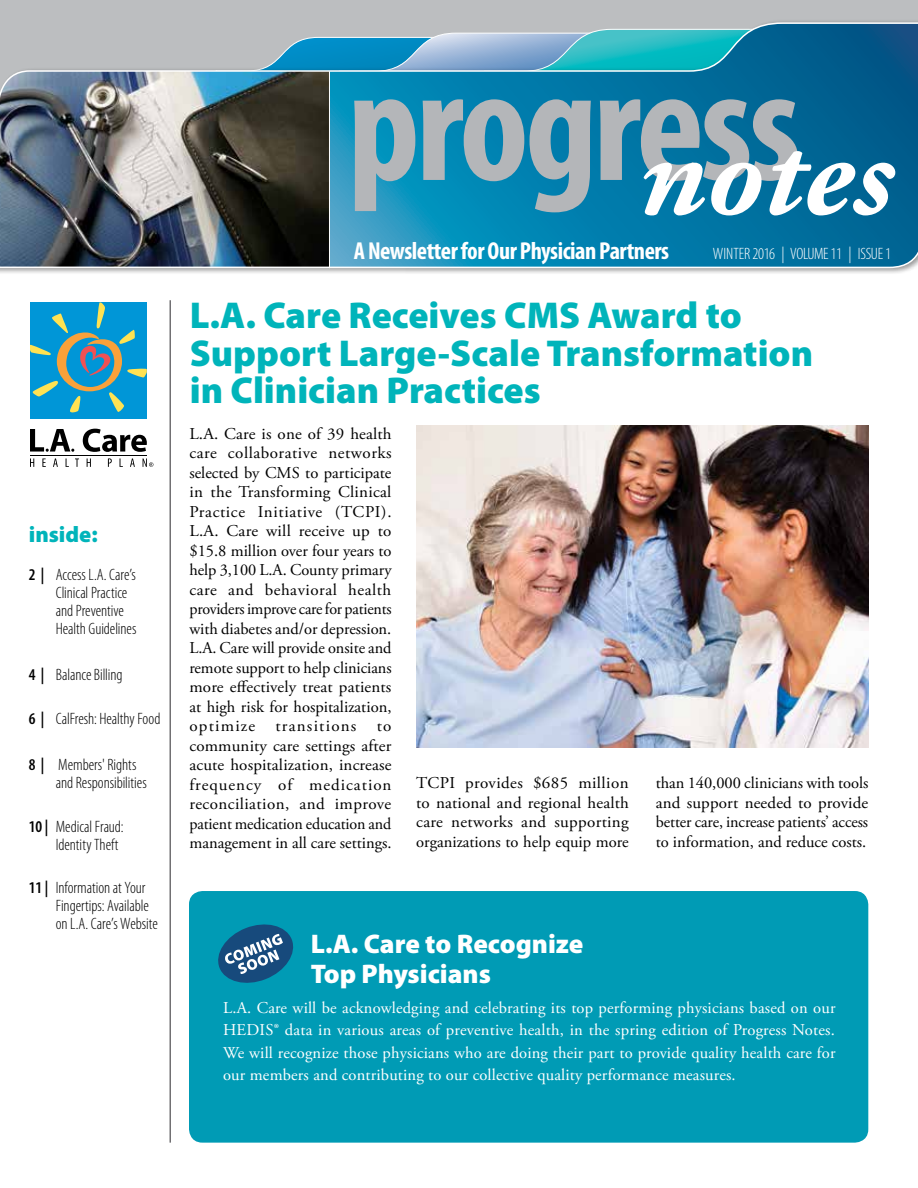
<style>
.page{position:relative;width:918px;height:1188px;background:#fff}
.page>*{position:absolute;margin:0;border:0;box-sizing:border-box;transform-origin:0 0}
.t1{font:900 37.5px/37.5px "Myriad Pro";color:#00b4ba}
.t2{font:900 27px/30px "Myriad Pro";color:#fff}
.t3{font:700 condensed 24.6px "Myriad Pro";letter-spacing:-.02em;color:#fff}
.t4{font:900 22.5px "Myriad Pro";color:#00b4ba}
.t5{font:16.5px/19.5px "Adobe Garamond Pro";color:#000;text-align:justify}
.t6{font:16.5px/22.5px "Adobe Garamond Pro";letter-spacing:.01em;color:#fff;text-align:justify}
.t7{font:300 condensed 16.5px/18px "Myriad Pro";letter-spacing:-.005em;color:#000}
.t8{font:300 condensed 16.5px "Myriad Pro";letter-spacing:-.02em;color:#fff}
.s1{font-weight:600}
</style>
<div class="page">
<div style="left:189px;top:891px;width:679px;height:252px;background:#009bb5;border-radius:14px"></div>
<hr style="left:170px;top:300px;width:1px;height:843px;background:#717073">
<div style="left:30px;top:303px;width:117px;height:116px;background:#0096d7"></div>
<svg style="left:30px;top:304px;width:117px;height:109px"></svg>
<svg style="left:30px;top:429px;width:44px;height:23px"></svg>
<svg style="left:83px;top:429px;width:64px;height:23px"></svg>
<hr style="left:30px;top:455px;width:117px;height:1px;background:#000">
<svg style="left:30px;top:458px;width:4px;height:9px"></svg>
<svg style="left:42px;top:458px;width:4px;height:9px"></svg>
<svg style="left:53px;top:458px;width:5px;height:9px"></svg>
<svg style="left:75px;top:458px;width:4px;height:9px"></svg>
<svg style="left:87px;top:458px;width:4px;height:9px"></svg>
<svg style="left:108px;top:458px;width:4px;height:9px"></svg>
<svg style="left:130px;top:458px;width:5px;height:9px"></svg>
<svg style="left:143px;top:458px;width:10px;height:9px"></svg>
<div style="left:0;top:0;width:918px;height:19px;background:#bcbec0"></div>
<img style="left:0;top:22px;width:918px;height:282px">
<svg style="left:354px;top:99px;width:61px;height:112px;background:#77a9ba"></svg>
<svg style="left:423px;top:99px;width:101px;height:82px;background:#74a4b6"></svg>
<svg style="left:530px;top:99px;width:61px;height:113px;background:#7aa3b5"></svg>
<svg style="left:600px;top:99px;width:295px;height:116px"></svg>
<hr style="left:329px;top:71px;width:1px;height:197px;background:#fff">
<div style="left:190px;top:300px;width:678px;height:113px;background:#fff"></div>
<img style="left:416px;top:425px;width:452px;height:323px">
<svg style="left:218px;top:924px;width:76px;height:59px"></svg>
<h3 class="t4" style="left:29px;top:520px;width:70px">inside:</h3>
<p class="t7" style="left:56px;top:565px;width:82px;text-indent:-27px"><span class="s1">2 |</span> Access L.A. Care’s<br>Clinical Practice and Preventive<br>Health Guidelines</p>
<p class="t7" style="left:29px;top:666px;width:95px"><span class="s1">4 |</span> Balance Billing</p>
<p class="t7" style="left:29px;top:709px;width:133px"><span class="s1">6 |</span> CalFresh: Healthy Food</p>
<p class="t7" style="left:56px;top:756px;width:93px;text-indent:-27px"><span class="s1">8 |</span> Members' Rights and Responsibilities</p>
<p class="t7" style="left:56px;top:817px;width:69px;text-indent:-27px"><span class="s1">10 |</span> Medical Fraud:<br>Identity Theft</p>
<p class="t7" style="left:56px;top:879px;width:104px;text-indent:-27px"><span class="s1">11 |</span> Information at Your<br>Fingertips: Available on L.A. Care’s Website</p>
<h3 class="t3" style="left:354px;top:236px;width:317px">A Newsletter for Our Physician Partners</h3>
<p class="t8" style="left:713px;top:245px;width:180px">WINTER 2016 | VOLUME 11 | ISSUE 1</p>
<h1 class="t1" style="left:190px;top:295px;width:625px">L.A. Care Receives CMS Award to<br>Support Large-Scale Transformation in Clinician Practices</h1>
<p class="t5" style="left:189px;top:424px;width:204px">L.A. Care is one of 39 health care collaborative networks selected by CMS to participate in the Transforming Clinical Practice Initiative (TCPI).<br>L.A. Care will receive up to $15.8 million over four years to help 3,100 L.A. County primary care and behavioral health providers improve care for patients with diabetes and/or depression.<br>L.A. Care will provide onsite and remote support to help clinicians more effectively treat patients at high risk for hospitalization, optimize transitions to community care settings after acute hospitalization, increase frequency of medication reconciliation, and improve patient medication education and management in all care settings.</p>
<p class="t5" style="left:416px;top:774px;width:214px">TCPI provides $685 million to national and regional health care networks and supporting organizations to help equip more</p>
<p class="t5" style="left:656px;top:774px;width:214px">than 140,000 clinicians with tools and support needed to provide better care, increase patients’ access to information, and reduce costs.</p>
<h2 class="t2" style="left:311px;top:928px;width:274px">L.A. Care to Recognize<br>Top Physicians</h2>
<p class="t6" style="left:223px;top:997px;width:614px">L.A. Care will be acknowledging and celebrating its top performing physicians based on our HEDIS® data in various areas of preventive health, in the spring edition of Progress Notes.<br>We will recognize those physicians who are doing their part to provide quality health care for our members and contributing to our collective quality performance measures.</p>
</div>
